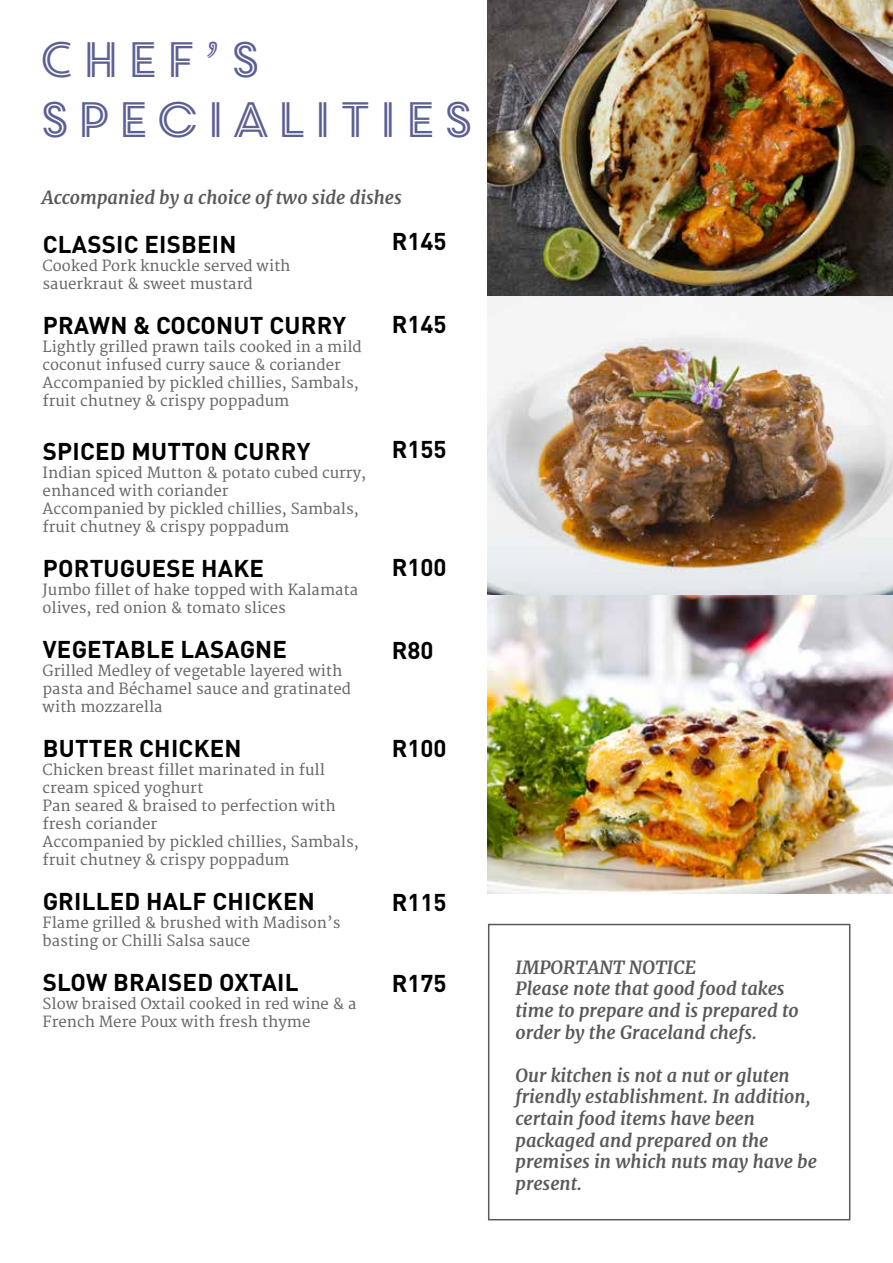
<style>
.page{position:relative;width:893px;height:1263px;background:#fff}
.page>*{position:absolute;margin:0;border:0;box-sizing:border-box;transform-origin:0 0}
.t1{font:49.65px/59.7px "Core Circus 2 D Double";color:#5c6093}
.t2{font:700 24px "DIN Pro";letter-spacing:.01em;color:#000}
.t3{font:italic 700 18px/21.6px "Merriweather";color:#58595b}
.t4{font:15px/18px "Merriweather";color:#656669}
</style>
<div class="page">
<img style="left:488px;top:0;width:405px;height:893px">
<div style="left:488px;top:924px;width:362px;height:296px;border:2px solid #58595b"></div>
<h1 class="t1" style="left:36px;top:28px;width:442px">CHEF’S<br>SPECIALITIES</h1>
<p class="t3" style="left:42px;top:187px;width:362px">Accompanied by a choice of two side dishes</p>
<h2 class="t2" style="left:43px;top:228px;width:195px">CLASSIC EISBEIN</h2>
<p class="t4" style="left:43px;top:258px;width:249px">Cooked Pork knuckle served with sauerkraut &amp; sweet mustard</p>
<h2 class="t2" style="left:43px;top:309px;width:305px">PRAWN &amp; COCONUT CURRY</h2>
<p class="t4" style="left:43px;top:339px;width:321px">Lightly grilled prawn tails cooked in a mild coconut infused curry sauce &amp; coriander Accompanied by pickled chillies, Sambals, fruit chutney &amp; crispy poppadum</p>
<h2 class="t2" style="left:43px;top:435px;width:269px">SPICED MUTTON CURRY</h2>
<p class="t4" style="left:43px;top:465px;width:325px">Indian spiced Mutton &amp; potato cubed curry, enhanced with coriander<br>Accompanied by pickled chillies, Sambals, fruit chutney &amp; crispy poppadum</p>
<h2 class="t2" style="left:43px;top:552px;width:223px">PORTUGUESE HAKE</h2>
<p class="t4" style="left:43px;top:582px;width:317px">Jumbo fillet of hake topped with Kalamata olives, red onion &amp; tomato slices</p>
<h2 class="t2" style="left:43px;top:633px;width:246px">VEGETABLE LASAGNE</h2>
<p class="t4" style="left:43px;top:663px;width:310px">Grilled Medley of vegetable layered with pasta and Béchamel sauce and gratinated with mozzarella</p>
<h2 class="t2" style="left:43px;top:732px;width:200px">BUTTER CHICKEN</h2>
<p class="t4" style="left:43px;top:762px;width:318px">Chicken breast fillet marinated in full cream spiced yoghurt<br>Pan seared &amp; braised to perfection with fresh coriander<br>Accompanied by pickled chillies, Sambals, fruit chutney &amp; crispy poppadum</p>
<h2 class="t2" style="left:43px;top:885px;width:274px">GRILLED HALF CHICKEN</h2>
<p class="t4" style="left:43px;top:915px;width:299px">Flame grilled &amp; brushed with Madison’s basting or Chilli Salsa sauce</p>
<h2 class="t2" style="left:43px;top:966px;width:257px">SLOW BRAISED OXTAIL</h2>
<p class="t4" style="left:43px;top:996px;width:315px">Slow braised Oxtail cooked in red wine &amp; a<br>French Mere Poux with fresh thyme</p>
<h2 class="t2" style="left:392px;top:225px;width:56px">R145</h2>
<h2 class="t2" style="left:392px;top:308px;width:56px">R145</h2>
<h2 class="t2" style="left:392px;top:433px;width:56px">R155</h2>
<h2 class="t2" style="left:392px;top:551px;width:56px">R100</h2>
<h2 class="t2" style="left:392px;top:634px;width:43px">R80</h2>
<h2 class="t2" style="left:392px;top:732px;width:56px">R100</h2>
<h2 class="t2" style="left:392px;top:886px;width:56px">R115</h2>
<h2 class="t2" style="left:392px;top:967px;width:56px">R175</h2>
<p class="t3" style="left:515px;top:956px;width:285px">IMPORTANT NOTICE<br>Please note that good food takes time to prepare and is prepared to order by the Graceland chefs.</p>
<p class="t3" style="left:515px;top:1064px;width:303px">Our kitchen is not a nut or gluten friendly establishment. In addition, certain food items have been packaged and prepared on the premises in which nuts may have be present.</p>
</div>
